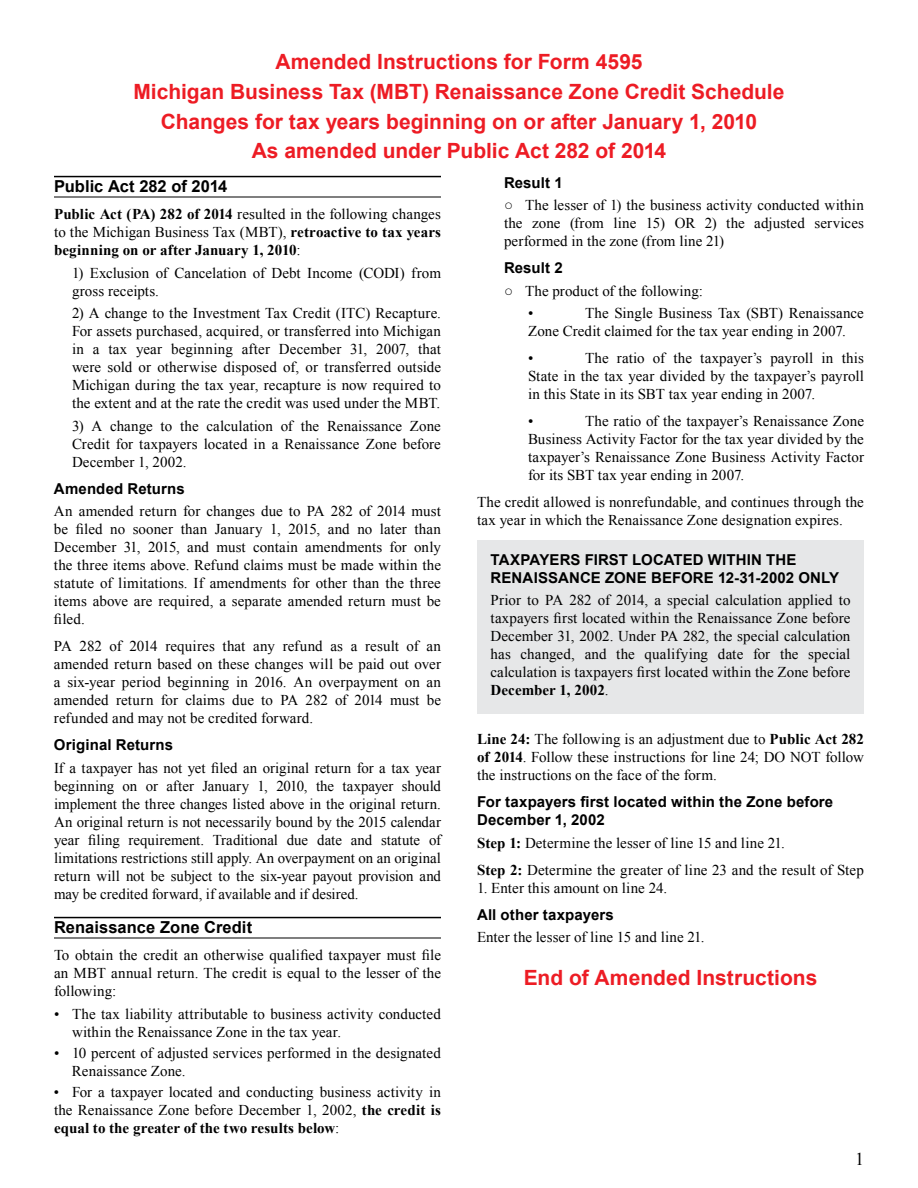
<style>
.page{position:relative;width:918px;height:1188px;background:#fff}
.page>*{position:absolute;margin:0;border:0;box-sizing:border-box;transform-origin:0 0}
.t1{font:700 21px/29.7px "Arial";color:#ed1c24;text-align:center}
.t2{font:18px "Times New Roman";color:#000}
.t3{font:700 16.5px "Arial";letter-spacing:.005em;color:#000}
.t4{font:15px/18px "Times New Roman";letter-spacing:.005em;color:#000;text-align:justify}
.t5{font:700 15px/18px "Arial";letter-spacing:.01em;color:#000}
.t6{font:700 15px/18px "Times New Roman";letter-spacing:.005em;color:#000;text-align:justify}
.s1{font-weight:400}
.s2{font-weight:700}
</style>
<div class="page">
<hr style="left:54px;top:176px;width:387px;height:1px;background:#000">
<hr style="left:54px;top:197px;width:387px;height:1px;background:#000">
<hr style="left:54px;top:917px;width:387px;height:1px;background:#000">
<hr style="left:54px;top:938px;width:387px;height:1px;background:#000">
<div style="left:477px;top:540px;width:387px;height:174px;background:#e6e7e8"></div>
<h1 class="t1" style="left:133px;top:48px;width:653px">Amended Instructions for Form 4595<br>Michigan Business Tax (MBT) Renaissance Zone Credit Schedule Changes for tax years beginning on or after January 1, 2010<br>As amended under Public Act 282 of 2014</h1>
<p class="t3" style="left:54px;top:176px;width:175px">Public Act 282 of 2014</p>
<p class="t6" style="left:54px;top:205px;width:389px">Public Act (PA) 282 of 2014 <span class="s1">resulted in the following changes to the Michigan Business Tax (MBT),</span> retroactive to tax years beginning on or after January 1, 2010<span class="s1">:</span></p>
<p class="t4" style="left:72px;top:264px;width:371px">1) Exclusion of Cancelation of Debt Income (CODI) from gross receipts.</p>
<p class="t4" style="left:72px;top:304px;width:371px">2) A change to the Investment Tax Credit (ITC) Recapture.<br>For assets purchased, acquired, or transferred into Michigan in a tax year beginning after December 31, 2007, that were sold or otherwise disposed of, or transferred outside Michigan during the tax year, recapture is now required to the extent and at the rate the credit was used under the MBT.</p>
<p class="t4" style="left:72px;top:417px;width:370px">3) A change to the calculation of the Renaissance Zone Credit for taxpayers located in a Renaissance Zone before December 1, 2002.</p>
<p class="t5" style="left:54px;top:480px;width:132px">Amended Returns</p>
<p class="t4" style="left:54px;top:502px;width:389px">An amended return for changes due to PA 282 of 2014 must be filed no sooner than January 1, 2015, and no later than December 31, 2015, and must contain amendments for only the three items above. Refund claims must be made within the statute of limitations. If amendments for other than the three items above are required, a separate amended return must be filed.</p>
<p class="t4" style="left:54px;top:637px;width:389px">PA 282 of 2014 requires that any refund as a result of an amended return based on these changes will be paid out over a six-year period beginning in 2016. An overpayment on an amended return for claims due to PA 282 of 2014 must be refunded and may not be credited forward.</p>
<p class="t5" style="left:54px;top:737px;width:121px">Original Returns</p>
<p class="t4" style="left:54px;top:759px;width:389px">If a taxpayer has not yet filed an original return for a tax year beginning on or after January 1, 2010, the taxpayer should implement the three changes listed above in the original return.<br>An original return is not necessarily bound by the 2015 calendar year filing requirement. Traditional due date and statute of limitations restrictions still apply. An overpayment on an original return will not be subject to the six-year payout provision and may be credited forward, if available and if desired.</p>
<p class="t3" style="left:54px;top:917px;width:200px">Renaissance Zone Credit</p>
<p class="t4" style="left:54px;top:946px;width:389px">To obtain the credit an otherwise qualified taxpayer must file an MBT annual return. The credit is equal to the lesser of the following:</p>
<p class="t4" style="left:72px;top:1005px;width:370px;text-indent:-18px">• The tax liability attributable to business activity conducted within the Renaissance Zone in the tax year.</p>
<p class="t4" style="left:72px;top:1044px;width:370px;text-indent:-18px">• 10 percent of adjusted services performed in the designated<br>Renaissance Zone.</p>
<p class="t4" style="left:54px;top:1083px;width:389px">• For a taxpayer located and conducting business activity in the Renaissance Zone before December 1, 2002, <span class="s2">the credit is equal to the greater of the two results below</span>:</p>
<p class="t5" style="left:504px;top:174px;width:60px">Result 1</p>
<p class="t4" style="left:504px;top:196px;width:362px">○ The lesser of 1) the business activity conducted within the zone (from line 15) OR 2) the adjusted services performed in the zone (from line 21)</p>
<p class="t5" style="left:504px;top:260px;width:60px">Result 2</p>
<p class="t4" style="left:528px;top:279px;width:176px;line-height:22.5px;text-indent:-24px">○ The product of the following: •</p>
<p class="t4" style="left:528px;top:304px;width:337px;text-indent:57px">The Single Business Tax (SBT) Renaissance<br>Zone Credit claimed for the tax year ending in 2007.</p>
<p class="t4" style="left:528px;top:349px;width:7px">•</p>
<p class="t4" style="left:528px;top:349px;width:338px;text-indent:57px">The ratio of the taxpayer’s payroll in this State in the tax year divided by the taxpayer’s payroll in this State in its SBT tax year ending in 2007.</p>
<p class="t4" style="left:528px;top:412px;width:7px">•</p>
<p class="t4" style="left:528px;top:412px;width:338px;text-indent:57px">The ratio of the taxpayer’s Renaissance Zone Business Activity Factor for the tax year divided by the taxpayer’s Renaissance Zone Business Activity Factor for its SBT tax year ending in 2007.</p>
<p class="t4" style="left:477px;top:493px;width:388px">The credit allowed is nonrefundable, and continues through the tax year in which the Renaissance Zone designation expires.</p>
<p class="t5" style="left:490px;top:551px;width:76px">Taxpa yers</p>
<p class="t5" style="left:585px;top:551px;width:10px">first</p>
<p class="t5" style="left:632px;top:551px;width:13px">locat</p>
<p class="t5" style="left:683px;top:551px;width:115px">ed wit hin the</p>
<p class="t5" style="left:491px;top:569px;width:36px">Renaissa</p>
<p class="t5" style="left:569px;top:569px;width:107px">nce Zone befor</p>
<p class="t5" style="left:704px;top:569px;width:111px">e 12-31-2002 ONLY</p>
<p class="t4" style="left:491px;top:591px;width:362px">Prior to PA 282 of 2014, a special calculation applied to taxpayers first located within the Renaissance Zone before December 31, 2002. Under PA 282, the special calculation has changed, and the qualifying date for the special calculation is taxpayers first located within the Zone before <span class="s2">December 1, 2002</span>.</p>
<p class="t4" style="left:477px;top:730px;width:389px"><span class="s2">Line 24:</span> The following is an adjustment due to <span class="s2">Public Act 282 of 2014</span>. Follow these instructions for line 24; DO NOT follow the instructions on the face of the form.</p>
<p class="t5" style="left:477px;top:793px;width:358px">For taxpayers first located within the Zone before<br>December 1, 2002</p>
<p class="t4" style="left:477px;top:829px;width:389px;line-height:27px"><span class="s2">Step 1:</span> Determine the lesser of line 15 and line 21.<br><span class="s2">Step 2:</span> Determine the greater of line 23 and the result of Step</p>
<p class="t4" style="left:477px;top:878px;width:192px">1. Enter this amount on line 24.</p>
<p class="t5" style="left:477px;top:906px;width:138px">All other taxpayers</p>
<p class="t4" style="left:477px;top:928px;width:229px">Enter the lesser of line 15 and line 21.</p>
<h1 class="t1" style="left:524px;top:964px;width:295px">End of Amended Instructions</h1>
<p class="t2" style="left:855px;top:1147px;width:10px">1</p>
</div>
